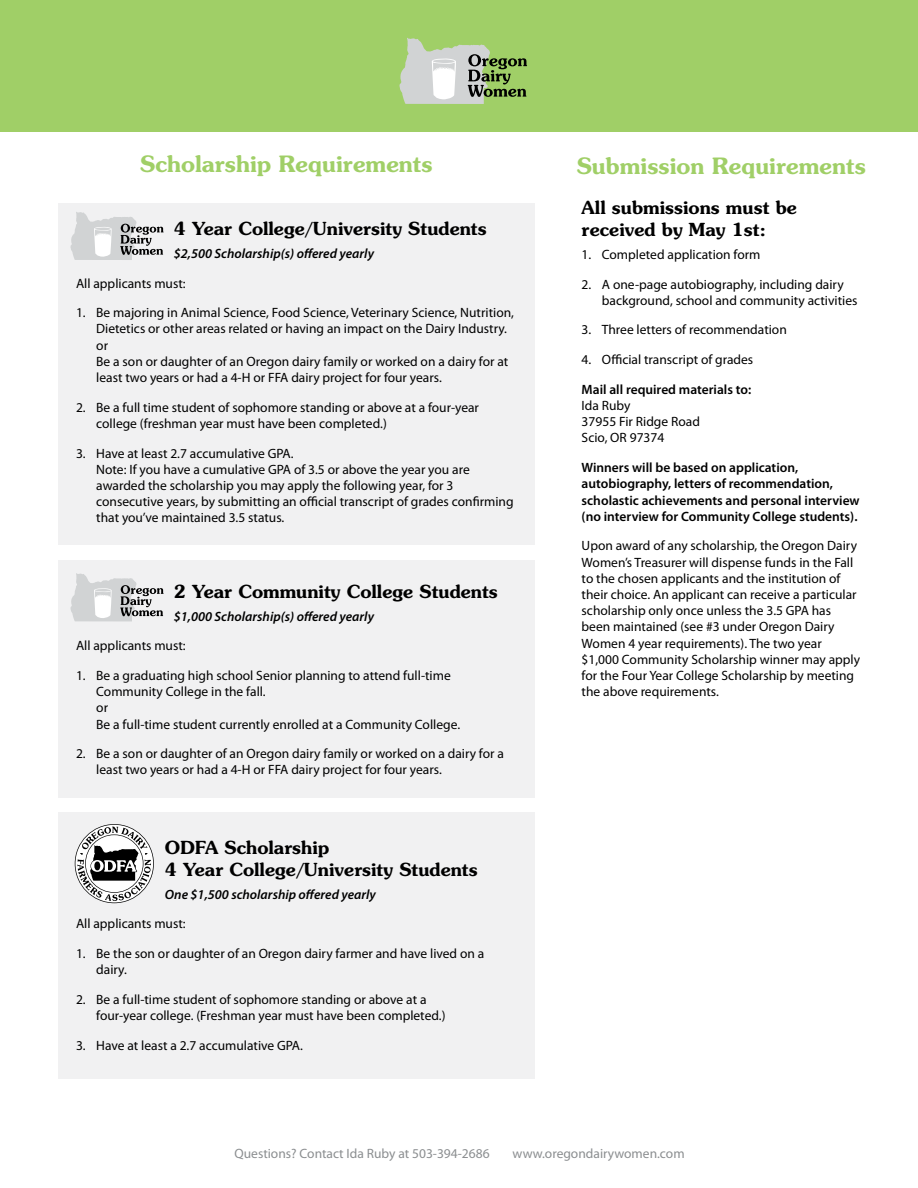
<style>
.page{position:relative;width:918px;height:1188px;background:#fff}
.page>*{position:absolute;margin:0;border:0;box-sizing:border-box;transform-origin:0 0}
.t1{font:600 22.5px "Souvenir";color:#a0cf67}
.t2{font:600 18px/21.6px "Souvenir";color:#000}
.t3{font:13.5px/16.2px "Myriad Pro";color:#000}
.t4{font:600 13.5px/16.2px "Myriad Pro";color:#000}
.t5{font:italic 600 13.5px "Myriad Pro";color:#000}
.t6{font:13.5px "Myriad Pro";color:#8b8e90}
</style>
<div class="page">
<div style="left:0;top:0;width:918px;height:132px;background:#a0cf67"></div>
<svg style="left:399px;top:38px;width:128px;height:66px"></svg>
<div style="left:58px;top:203px;width:477px;height:341px;background:#f1f1f2"></div>
<div style="left:58px;top:560px;width:477px;height:238px;background:#f1f1f2"></div>
<div style="left:58px;top:812px;width:477px;height:266px;background:#f1f1f2"></div>
<svg style="left:75px;top:824px;width:79px;height:79px"></svg>
<svg style="left:70px;top:573px;width:94px;height:48px"></svg>
<svg style="left:70px;top:212px;width:94px;height:48px"></svg>
<h1 class="t1" style="left:140px;top:150px;width:294px">Scholarship Requirements</h1>
<h1 class="t1" style="left:577px;top:152px;width:291px">Submission Requirements</h1>
<h2 class="t2" style="left:582px;top:197px;width:217px">All submissions must be received by May 1st:</h2>
<p class="t3" style="left:582px;top:246px;width:180px">1. Completed application form</p>
<p class="t3" style="left:602px;top:276px;width:257px;text-indent:-20px">2. A one-page autobiography, including dairy background, school and community activities</p>
<p class="t3" style="left:582px;top:322px;width:207px">3. Three letters of recommendation</p>
<p class="t3" style="left:582px;top:351px;width:173px">4. Official transcript of grades</p>
<p class="t4" style="left:582px;top:381px;width:171px">Mail all required materials to:</p>
<p class="t3" style="left:582px;top:397px;width:120px">Ida Ruby<br>37955 Fir Ridge Road<br>Scio, OR 97374</p>
<p class="t4" style="left:582px;top:459px;width:280px">Winners will be based on application, autobiography, letters of recommendation, scholastic achievements and personal interview (no interview for Community College students).</p>
<p class="t3" style="left:582px;top:538px;width:280px">Upon award of any scholarship, the Oregon Dairy Women’s Treasurer will dispense funds in the Fall to the chosen applicants and the institution of their choice. An applicant can receive a particular scholarship only once unless the 3.5 GPA has been maintained (see #3 under Oregon Dairy Women 4 year requirements). The two year $1,000 Community Scholarship winner may apply for the Four Year College Scholarship by meeting the above requirements.</p>
<h2 class="t2" style="left:174px;top:218px;width:314px">4 Year College/University Students</h2>
<p class="t5" style="left:174px;top:245px;width:202px">$2,500 Scholarship(s) offered yearly</p>
<p class="t3" style="left:76px;top:275px;width:111px">All applicants must:</p>
<p class="t3" style="left:96px;top:304px;width:419px;text-indent:-20px">1. Be majoring in Animal Science, Food Science, Veterinary Science, Nutrition, Dietetics or other areas related or having an impact on the Dairy Industry. or<br>Be a son or daughter of an Oregon dairy family or worked on a dairy for at least two years or had a 4-H or FFA dairy project for four years.</p>
<p class="t3" style="left:96px;top:399px;width:384px;text-indent:-20px">2. Be a full time student of sophomore standing or above at a four-year college (freshman year must have been completed.)</p>
<p class="t3" style="left:96px;top:445px;width:419px;text-indent:-20px">3. Have at least 2.7 accumulative GPA.<br>Note: If you have a cumulative GPA of 3.5 or above the year you are awarded the scholarship you may apply the following year, for 3 consecutive years, by submitting an official transcript of grades confirming that you’ve maintained 3.5 status.</p>
<h2 class="t2" style="left:174px;top:580px;width:326px">2 Year Community College Students</h2>
<p class="t5" style="left:174px;top:607px;width:202px">$1,000 Scholarship(s) offered yearly</p>
<p class="t3" style="left:76px;top:637px;width:111px">All applicants must:</p>
<p class="t3" style="left:96px;top:667px;width:365px;text-indent:-20px">1. Be a graduating high school Senior planning to attend full-time Community College in the fall.<br>or<br>Be a full-time student currently enrolled at a Community College.</p>
<p class="t3" style="left:96px;top:745px;width:409px;text-indent:-20px">2. Be a son or daughter of an Oregon dairy family or worked on a dairy for a least two years or had a 4-H or FFA dairy project for four years.</p>
<h2 class="t2" style="left:165px;top:837px;width:314px">ODFA Scholarship<br>4 Year College/University Students</h2>
<p class="t5" style="left:165px;top:885px;width:213px">One $1,500 scholarship offered yearly</p>
<p class="t3" style="left:76px;top:915px;width:111px">All applicants must:</p>
<p class="t3" style="left:96px;top:945px;width:390px;text-indent:-20px">1. Be the son or daughter of an Oregon dairy farmer and have lived on a dairy.</p>
<p class="t3" style="left:96px;top:991px;width:351px;text-indent:-20px">2. Be a full-time student of sophomore standing or above at a four-year college. (Freshman year must have been completed.)</p>
<p class="t3" style="left:76px;top:1037px;width:228px">3. Have at least a 2.7 accumulative GPA.</p>
<p class="t6" style="left:234px;top:1145px;width:257px">Questions? Contact Ida Ruby at 503-394-2686</p>
<p class="t6" style="left:513px;top:1145px;width:174px">www.oregondairywomen.com</p>
</div>
